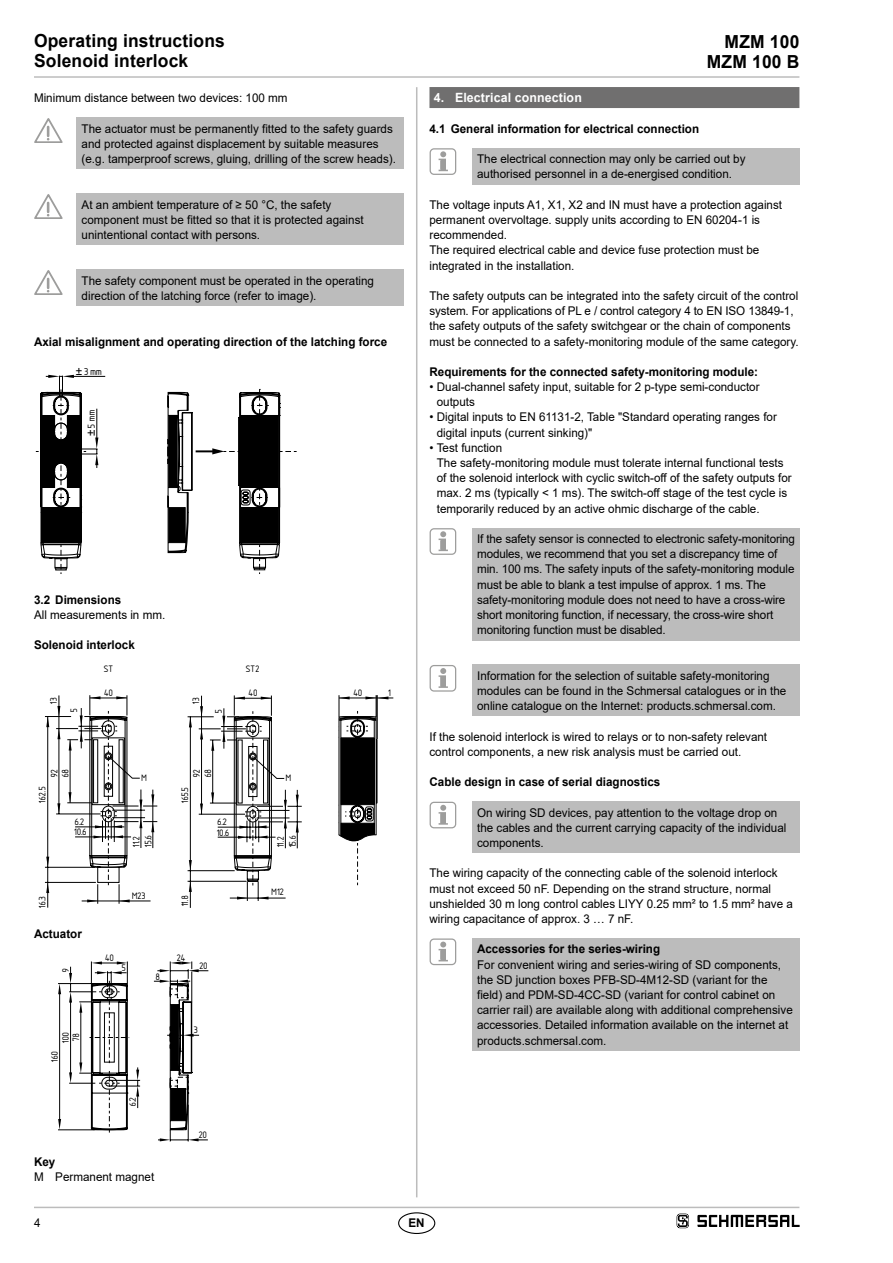
<style>
.page{position:relative;width:893px;height:1263px;background:#fff}
.page>*{position:absolute;margin:0;border:0;box-sizing:border-box;transform-origin:0 0}
.t1{font:700 18px/20.2px "Arial";letter-spacing:.01em;color:#000}
.t2{font:15.6px "Isonorm 3098";letter-spacing:.065em;color:#000}
.t3{font:14.7px/11.1px "Isonorm 3098";color:#000}
.t4{font:14.55px "Isonorm 3098";color:#000}
.t5{font:700 12.75px "Arial";letter-spacing:.01em;color:#fff}
.t6{font:12px/15.1px "Arial";color:#000}
.t7{font:700 12px "Arial";color:#000}
.s1{font-family:"Arial";font-size:11.7px}
</style>
<div class="page">
<hr style="left:34px;top:1207px;width:765px;height:1px;background:#bcbcbc">
<hr style="left:34px;top:76px;width:765px;height:2px;background:#bcbcbc">
<hr style="left:416px;top:87px;width:1px;height:1110px;background:#bcbcbc">
<div style="left:398px;top:1212px;width:37px;height:22px;border:1px solid #000;border-radius:50%"></div>
<div style="left:77px;top:118px;width:327px;height:51px;background:#bcbcbc"></div>
<svg style="left:34px;top:118px;width:29px;height:25px"></svg>
<div style="left:77px;top:194px;width:327px;height:51px;background:#bcbcbc"></div>
<svg style="left:34px;top:194px;width:29px;height:25px"></svg>
<div style="left:77px;top:270px;width:327px;height:36px;background:#bcbcbc"></div>
<svg style="left:34px;top:270px;width:29px;height:25px"></svg>
<svg style="left:36px;top:375px;width:261px;height:199px"></svg>
<hr style="left:47px;top:716px;width:1px;height:192px;background:#000">
<hr style="left:339px;top:698px;width:54px;height:1px;background:#000">
<svg style="left:45px;top:695px;width:343px;height:209px"></svg>
<hr style="left:58px;top:1129px;width:37px;height:1px;background:#000">
<hr style="left:58px;top:983px;width:37px;height:1px;background:#000">
<hr style="left:59px;top:993px;width:1px;height:127px;background:#000">
<svg style="left:58px;top:1119px;width:3px;height:11px"></svg>
<svg style="left:58px;top:983px;width:3px;height:11px"></svg>
<svg style="left:69px;top:961px;width:139px;height:180px"></svg>
<div style="left:429px;top:87px;width:370px;height:21px;background:#706f6f"></div>
<div style="left:472px;top:148px;width:327px;height:36px;background:#bcbcbc"></div>
<svg style="left:439px;top:151px;width:9px;height:20px"></svg>
<div style="left:430px;top:148px;width:26px;height:27px;border:1px solid #9d9d9c;border-radius:4px"></div>
<div style="left:472px;top:528px;width:327px;height:112px;background:#bcbcbc"></div>
<svg style="left:439px;top:531px;width:9px;height:20px"></svg>
<div style="left:430px;top:528px;width:26px;height:27px;border:1px solid #9d9d9c;border-radius:4px"></div>
<div style="left:472px;top:665px;width:327px;height:51px;background:#bcbcbc"></div>
<svg style="left:439px;top:668px;width:9px;height:20px"></svg>
<div style="left:430px;top:665px;width:26px;height:27px;border:1px solid #9d9d9c;border-radius:4px"></div>
<div style="left:472px;top:801px;width:327px;height:52px;background:#bcbcbc"></div>
<svg style="left:439px;top:805px;width:9px;height:20px"></svg>
<div style="left:430px;top:802px;width:26px;height:26px;border:1px solid #9d9d9c;border-radius:4px"></div>
<div style="left:472px;top:938px;width:327px;height:112px;background:#bcbcbc"></div>
<svg style="left:439px;top:941px;width:9px;height:20px"></svg>
<div style="left:430px;top:938px;width:26px;height:27px;border:1px solid #9d9d9c;border-radius:4px"></div>
<svg style="left:677px;top:1213px;width:12px;height:15px"></svg>
<svg style="left:697px;top:1215px;width:102px;height:12px"></svg>
<h1 class="t1" style="left:34px;top:31px;width:192px">Operating instructions<br>Solenoid interlock</h1>
<h1 class="t1" style="left:707px;top:32px;width:94px;text-align:right">MZM 100<br>MZM 100 B</h1>
<p class="t6" style="left:34px;top:90px;width:255px">Minimum distance between two devices: 100 mm</p>
<p class="t6" style="left:82px;top:121px;width:314px">The actuator must be permanently fitted to the safety guards and protected against displacement by suitable measures (e.g. tamperproof screws, gluing, drilling of the screw heads).</p>
<p class="t6" style="left:82px;top:197px;width:284px">At an ambient temperature of ≥ 50 °C, the safety component must be fitted so that it is protected against unintentional contact with persons.</p>
<p class="t6" style="left:82px;top:273px;width:294px">The safety component must be operated in the operating direction of the latching force (refer to image).</p>
<p class="t7" style="left:34px;top:333px;width:355px">Axial misalignment and operating direction of the latching force</p>
<h2 class="t2" style="left:76px;top:361px;width:28px"><span class="s1">±</span>3mm</h2>
<h2 class="t2" style="left:80px;top:436px;width:28px;rotate:-90deg"><span class="s1">±</span>5mm</h2>
<p class="t7" style="left:34px;top:591px;width:89px">3.2 Dimensions</p>
<p class="t6" style="left:34px;top:607px;width:131px">All measurements in mm.</p>
<p class="t7" style="left:34px;top:637px;width:102px">Solenoid interlock</p>
<p class="t3" style="left:104px;top:685px;width:10px">40</p>
<p class="t3" style="left:104px;top:661px;width:11px">ST</p>
<p class="t3" style="left:46px;top:703px;width:8px;rotate:-90deg">13</p>
<p class="t3" style="left:189px;top:704px;width:8px;rotate:-90deg">13</p>
<p class="t3" style="left:246px;top:661px;width:15px">ST2</p>
<p class="t3" style="left:249px;top:685px;width:10px">40</p>
<p class="t3" style="left:67px;top:712px;width:6px;rotate:-90deg">5</p>
<p class="t3" style="left:211px;top:712px;width:6px;rotate:-90deg">5</p>
<p class="t3" style="left:47px;top:776px;width:10px;rotate:-90deg">92<br>68</p>
<p class="t3" style="left:142px;top:770px;width:7px">M</p>
<p class="t3" style="left:189px;top:777px;width:10px;rotate:-90deg">92<br>68</p>
<p class="t3" style="left:286px;top:770px;width:7px">M</p>
<p class="t3" style="left:35px;top:803px;width:18px;rotate:-90deg">162.5</p>
<p class="t3" style="left:177px;top:803px;width:18px;rotate:-90deg">165.5</p>
<p class="t3" style="left:75px;top:814px;width:11px">6.2</p>
<p class="t3" style="left:218px;top:815px;width:11px">6.2</p>
<p class="t3" style="left:75px;top:825px;width:14px">10.6</p>
<p class="t3" style="left:141px;top:847px;width:14px;rotate:-90deg">15.6</p>
<p class="t3" style="left:129px;top:847px;width:13px;rotate:-90deg">11.2</p>
<p class="t3" style="left:217px;top:825px;width:14px">10.6</p>
<p class="t3" style="left:285px;top:847px;width:14px;rotate:-90deg">15.6</p>
<p class="t3" style="left:273px;top:847px;width:13px;rotate:-90deg">11.2</p>
<p class="t3" style="left:35px;top:908px;width:14px;rotate:-90deg">16.3</p>
<p class="t3" style="left:132px;top:888px;width:15px">M23</p>
<p class="t3" style="left:177px;top:906px;width:13px;rotate:-90deg">11.8</p>
<p class="t3" style="left:272px;top:884px;width:14px">M12</p>
<p class="t7" style="left:34px;top:925px;width:49px">Actuator</p>
<p class="t4" style="left:55px;top:972px;width:6px;rotate:-90deg">9</p>
<p class="t3" style="left:105px;top:950px;width:10px">40</p>
<p class="t3" style="left:177px;top:950px;width:10px">24</p>
<p class="t3" style="left:122px;top:960px;width:6px">5</p>
<p class="t3" style="left:200px;top:958px;width:10px">20</p>
<p class="t3" style="left:156px;top:969px;width:6px">8</p>
<p class="t4" style="left:55px;top:1042px;width:12px;rotate:-90deg">100</p>
<p class="t4" style="left:66px;top:1041px;width:10px;rotate:-90deg">78</p>
<p class="t3" style="left:194px;top:1023px;width:6px">3</p>
<p class="t4" style="left:44px;top:1062px;width:12px;rotate:-90deg">160</p>
<p class="t3" style="left:354px;top:685px;width:10px">40</p>
<p class="t3" style="left:388px;top:685px;width:4px">1</p>
<p class="t5" style="left:434px;top:89px;width:150px">4. Electrical connection</p>
<p class="t7" style="left:429px;top:120px;width:271px">4.1 General information for electrical connection</p>
<p class="t6" style="left:477px;top:151px;width:270px">The electrical connection may only be carried out by authorised personnel in a de-energised condition.</p>
<p class="t6" style="left:429px;top:197px;width:354px">The voltage inputs A1, X1, X2 and IN must have a protection against permanent overvoltage. supply units according to EN 60204-1 is recommended.<br>The required electrical cable and device fuse protection must be integrated in the installation.</p>
<p class="t6" style="left:429px;top:288px;width:370px">The safety outputs can be integrated into the safety circuit of the control system. For applications of PL e / control category 4 to EN ISO 13849-1, the safety outputs of the safety switchgear or the chain of components must be connected to a safety-monitoring module of the same category.</p>
<p class="t7" style="left:429px;top:363px;width:330px">Requirements for the connected safety-monitoring module:</p>
<p class="t6" style="left:437px;top:379px;width:324px;text-indent:-7px">• Dual-channel safety input, suitable for 2 p-type semi-conductor outputs</p>
<p class="t6" style="left:437px;top:410px;width:342px;text-indent:-7px">• Digital inputs to EN 61131-2, Table "Standard operating ranges for digital inputs (current sinking)"</p>
<p class="t6" style="left:437px;top:440px;width:356px;text-indent:-7px">• Test function<br>The safety-monitoring module must tolerate internal functional tests of the solenoid interlock with cyclic switch-off of the safety outputs for max. 2 ms (typically &lt; 1 ms). The switch-off stage of the test cycle is temporarily reduced by an active ohmic discharge of the cable.</p>
<p class="t6" style="left:477px;top:531px;width:319px">If the safety sensor is connected to electronic safety-monitoring modules, we recommend that you set a discrepancy time of min. 100 ms. The safety inputs of the safety-monitoring module must be able to blank a test impulse of approx. 1 ms. The safety-monitoring module does not need to have a cross-wire short monitoring function, if necessary, the cross-wire short monitoring function must be disabled.</p>
<p class="t6" style="left:477px;top:668px;width:311px">Information for the selection of suitable safety-monitoring modules can be found in the Schmersal catalogues or in the online catalogue on the Internet: products.schmersal.com.</p>
<p class="t6" style="left:429px;top:729px;width:339px">If the solenoid interlock is wired to relays or to non-safety relevant control components, a new risk analysis must be carried out.</p>
<p class="t7" style="left:429px;top:773px;width:232px">Cable design in case of serial diagnostics</p>
<p class="t6" style="left:477px;top:805px;width:311px">On wiring SD devices, pay attention to the voltage drop on the cables and the current carrying capacity of the individual components.</p>
<p class="t6" style="left:429px;top:865px;width:365px">The wiring capacity of the connecting cable of the solenoid interlock must not exceed 50 nF. Depending on the strand structure, normal unshielded 30 m long control cables LIYY 0.25 mm² to 1.5 mm² have a wiring capacitance of approx. 3 … 7 nF.</p>
<p class="t7" style="left:477px;top:941px;width:185px">Accessories for the series-wiring</p>
<p class="t6" style="left:477px;top:957px;width:317px">For convenient wiring and series-wiring of SD components, the SD junction boxes PFB-SD-4M12-SD (variant for the field) and PDM-SD-4CC-SD (variant for control cabinet on carrier rail) are available along with additional comprehensive accessories. Detailed information available on the internet at products.schmersal.com.</p>
<p class="t4" style="left:122px;top:1106px;width:11px;rotate:-90deg">6.2</p>
<p class="t7" style="left:34px;top:1153px;width:23px">Key</p>
<p class="t6" style="left:34px;top:1169px;width:122px">M Permanent magnet</p>
<p class="t6" style="left:34px;top:1215px;width:8px">4</p>
<p class="t3" style="left:199px;top:1127px;width:10px">20</p>
<p class="t7" style="left:408px;top:1214px;width:18px">EN</p>
</div>
